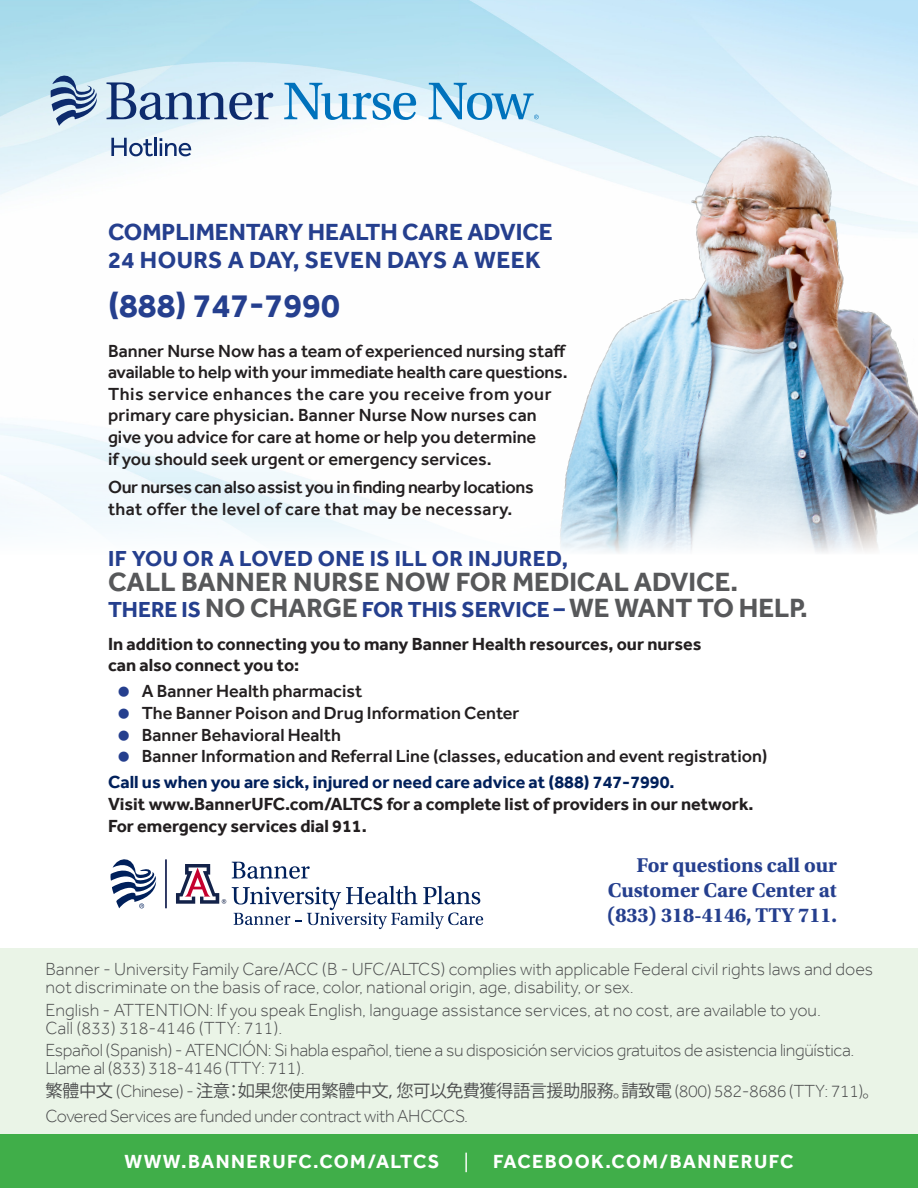
<style>
.page{position:relative;width:918px;height:1188px;background:#fff}
.page>*{position:absolute;margin:0;border:0;box-sizing:border-box;transform-origin:0 0}
.t1{font:700 34.5px "Effra";color:#253f8e}
.t2{font:700 27.15px "Effra";color:#57585a}
.t3{font:700 24px/28.8px "Effra";color:#253f8e}
.t4{font:700 22.35px "Effra";color:#253f8e}
.t5{font:700 22.35px "Effra";letter-spacing:.02em;color:#253f8e}
.t6{font:700 21px/25.2px "Utopia Std";letter-spacing:-.005em;color:#253f8e;text-align:justify}
.t7{font:700 19.5px "Effra";letter-spacing:.075em;color:#fff}
.t8{font:500 18px/21.6px "Effra";color:#231f20}
.t9{font:300 18px/18px "Effra";color:#4b4c4d}
.t10{font:700 18px/21.6px "Effra";color:#231f20}
.t11{font:300 18px/18px "Effra";letter-spacing:-.02em;color:#4b4c4d}
.t12{font:500 18px/21.6px "Effra";letter-spacing:-.02em;color:#231f20}
.t13{font:17.25px "Koz Go Pr 6 N";letter-spacing:-.03em;color:#4b4c4d}
.s1{font-size:27.15px;color:#57585a}
.s2{color:#00205b}
.s3{font-family:"Effra";font-weight:300;font-size:18px}
.s4{font-size:18px}
.s5{font-family:"Futura Std";font-weight:400}
</style>
<div class="page">
<div style="left:0;top:948px;width:918px;height:185px;background:#eaf4e7"></div>
<img style="left:1px;top:0;width:917px;height:473px">
<div style="left:0;top:1134px;width:918px;height:54px;background:#40ae49"></div>
<svg style="left:176px;top:864px;width:50px;height:40px"></svg>
<hr style="left:165px;top:859px;width:2px;height:49px;background:#1d2856">
<svg style="left:110px;top:859px;width:46px;height:49px"></svg>
<svg style="left:232px;top:862px;width:78px;height:17px"></svg>
<svg style="left:232px;top:886px;width:251px;height:43px"></svg>
<svg style="left:51px;top:76px;width:46px;height:50px;background:#8ca5c2"></svg>
<svg style="left:107px;top:82px;width:166px;height:38px;background:#9db4ce"></svg>
<svg style="left:284px;top:83px;width:132px;height:37px"></svg>
<svg style="left:429px;top:83px;width:110px;height:37px;background:#94c8e5"></svg>
<svg style="left:111px;top:138px;width:42px;height:18px"></svg>
<hr style="left:154px;top:138px;width:3px;height:18px;background:#0d2b6d">
<svg style="left:160px;top:138px;width:31px;height:18px"></svg>
<img style="left:522px;top:88px;width:396px;height:385px">
<svg style="left:0;top:473px;width:918px;height:80px"></svg>
<p class="t3" style="left:108px;top:217px;width:446px">COMPLIMENTARY HEALTH CARE ADVICE<br>24 HOURS A DAY, SEVEN DAYS A WEEK</p>
<p class="t1" style="left:108px;top:285px;width:233px">(888) 747-7990</p>
<p class="t8" style="left:108px;top:340px;width:461px">Banner Nurse Now has a team of experienced nursing staff available to help with your immediate health care questions.<br>This service enhances the care you receive from your primary care physician. Banner Nurse Now nurses can give you advice for care at home or help you determine<br>if you should seek urgent or emergency services.</p>
<p class="t12" style="left:108px;top:476px;width:427px">Our nurses can also assist you in finding nearby locations that offer the level of care that may be necessary.</p>
<p class="t5" style="left:108px;top:545px;width:462px">IF YOU OR A LOVED ONE IS ILL OR INJURED,</p>
<p class="t2" style="left:108px;top:566px;width:632px">CALL BANNER NURSE NOW FOR MEDICAL ADVICE.</p>
<p class="t4" style="left:108px;top:596px;width:702px">THERE IS <span class="s1">NO CHARGE</span> FOR THIS SERVICE – <span class="s1">WE WANT TO HELP.</span></p>
<p class="t10" style="left:108px;top:633px;width:595px">In addition to connecting you to many Banner Health resources, our nurses can also connect you to:</p>
<p class="t8" style="left:142px;top:680px;width:222px">A Banner Health pharmacist</p>
<p class="t8" style="left:142px;top:702px;width:379px">The Banner Poison and Drug Information Center</p>
<p class="t8" style="left:142px;top:724px;width:201px">Banner Behavioral Health</p>
<p class="t8" style="left:142px;top:745px;width:627px">Banner Information and Referral Line (classes, education and event registration)</p>
<p class="t10" style="left:108px;top:771px;width:647px"><span class="s2">Call us when you are sick, injured or need care advice at (888) 747-7990.<br></span>Visit www.BannerUFC.com/ALTCS for a complete list of providers in our network.</p>
<p class="t10" style="left:108px;top:815px;width:260px">For emergency services dial 911.</p>
<p class="t6" style="left:607px;top:852px;width:232px;text-indent:30px">For questions call our Customer Care Center at (833) 318-4146, TTY 711.</p>
<p class="t9" style="left:46px;top:960px;width:829px">Banner - University Family Care/ACC (B - UFC/ALTCS) complies with applicable Federal civil rights laws and does not discriminate on the basis of race, color, national origin, age, disability, or sex.</p>
<p class="t9" style="left:46px;top:1001px;width:777px">English - ATTENTION: If you speak English, language assistance services, at no cost, are available to you.<br>Call (833) 318-4146 (TTY: 711).</p>
<p class="t11" style="left:46px;top:1041px;width:811px">Español (Spanish) - ATENCIÓN: Si habla español, tiene a su disposición servicios gratuitos de asistencia lingüística.<br>Llame al (833) 318-4146 (TTY: 711).</p>
<p class="t13" style="left:46px;top:1081px;width:837px">繁體中文 <span class="s3">(Chinese) -</span> 注意：如果您使用繁體中文，您可以免費獲得語言援助服務。請致電 <span class="s3">(800) 582-8686 (TTY: 711)</span><span class="s4">。</span></p>
<p class="t11" style="left:46px;top:1107px;width:424px">Covered Services are funded under contract with AHCCCS.</p>
<p class="t7" style="left:124px;top:1150px;width:671px">WWW.BANNERUFC.COM/ALTCS <span class="s5">|</span> FACEBOOK.COM/BANNERUFC</p>
</div>
